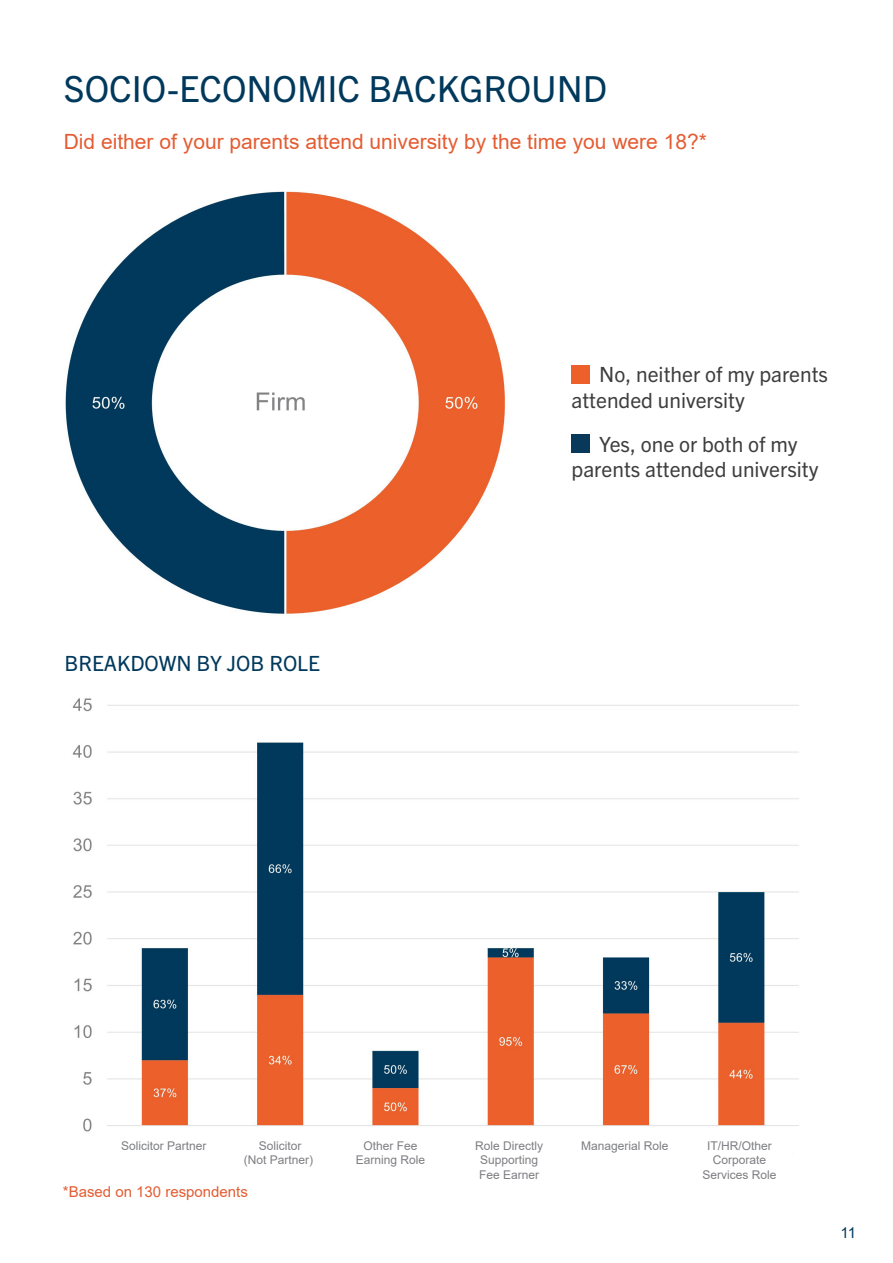
<style>
.page{position:relative;width:893px;height:1263px;background:#fff}
.page>*{position:absolute;margin:0;border:0;box-sizing:border-box;transform-origin:0 0}
.Header_-_Align_Left{font:36px "Trade Gothic Next LT Pro";color:#00395c}
.t1{font:21px/25.2px "Trade Gothic Next LT Pro";color:#3e3e3f}
.Subhead_-_Align_Left{font:21px "Arial";color:#e45c32}
.Header_-_Align_Left-2{font:21px "Trade Gothic Next LT Pro";color:#00395c}
.Subhead_-_Align_Left-2{font:15px "Arial";color:#e45c32}
.t2{font:15px "Arial";color:#00395c}
.t3{font:12px/14.4px "Arial";color:#7d7e82;text-align:center}
</style>
<div class="page">
<img style="left:65px;top:191px;width:440px;height:423px">
<img style="left:72px;top:698px;width:727px;height:434px">
<div style="left:572px;top:366px;width:18px;height:18px;background:#ee602a"></div>
<div style="left:572px;top:434px;width:18px;height:18px;background:#08395b"></div>
<p class="Header_-_Align_Left" style="left:64px;top:64px;width:545px">SOCIO-ECONOMIC BACKGROUND</p>
<p class="Subhead_-_Align_Left" style="left:64px;top:127px;width:645px">Did either of your parents attend university by the time you were 18?*</p>
<p class="Header_-_Align_Left-2" style="left:64px;top:648px;width:257px">BREAKDOWN BY JOB ROLE</p>
<p class="t1" style="left:572px;top:361px;width:258px;text-indent:28px">No, neither of my parents attended university</p>
<p class="t1" style="left:572px;top:431px;width:248px;text-align:center">Yes, one or both of my parents attended university</p>
<p class="t3" style="left:121px;top:1138px;width:87px">Solicitor Partner</p>
<p class="t3" style="left:259px;top:1138px;width:44px">Solicitor</p>
<p class="t3" style="left:244px;top:1153px;width:71px">(Not Partner)</p>
<p class="Subhead_-_Align_Left-2" style="left:63px;top:1181px;width:187px">*Based on 130 respondents</p>
<p class="t3" style="left:356px;top:1138px;width:71px">Other Fee<br>Earning Role</p>
<p class="t3" style="left:475px;top:1138px;width:70px">Role Directly<br>Supporting<br>Fee Earner</p>
<p class="t3" style="left:581px;top:1138px;width:89px">Managerial Role</p>
<p class="t3" style="left:702px;top:1138px;width:76px">IT/HR/Other<br>Corporate<br>Services Role</p>
<p class="t2" style="left:841px;top:1222px;width:17px">11</p>
</div>
